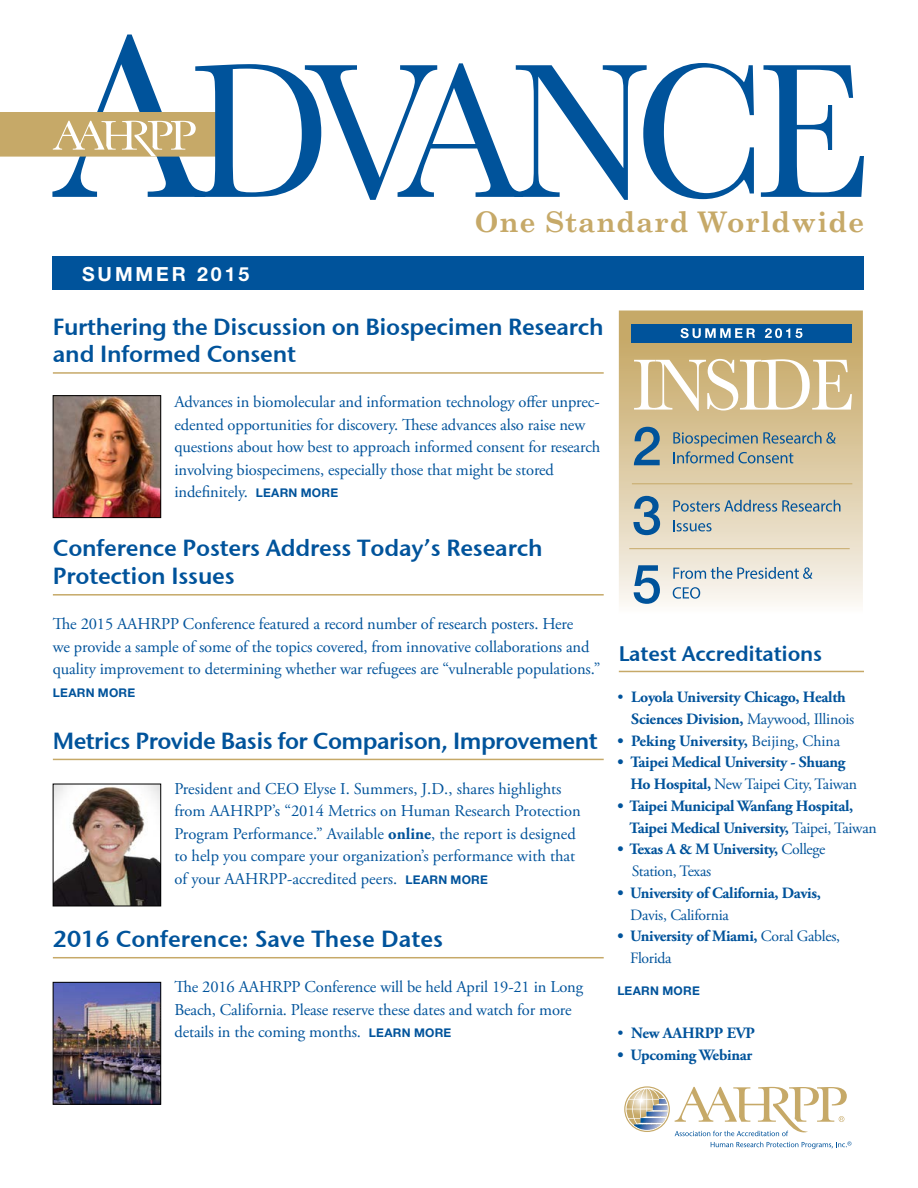
<style>
.page{position:relative;width:918px;height:1188px;background:#fff}
.page>*{position:absolute;margin:0;border:0;box-sizing:border-box;transform-origin:0 0}
.t1{font:700 28.5px "Century Schoolbook";letter-spacing:.025em;color:#c6a968}
.t2{font:23.25px/27.9px "Stone Sans Sem ITCTT Semi";letter-spacing:-.01em;color:#00539b}
.t3{font:21px "Stone Sans Sem ITCTT Semi";letter-spacing:-.01em;color:#00539b}
.t4{font:700 19.5px "Helvetica Neue";letter-spacing:.15em;color:#fff}
.t5{font:16.5px/22.5px "Adobe Garamond Pro";letter-spacing:-.01em;color:#00539b}
.t6{font:700 15.75px/21.8px "Adobe Garamond Pro";letter-spacing:-.02em;color:#00539b}
.t7{font:700 15.75px "Adobe Garamond Pro";color:#00539b}
.t8{font:15.75px "Adobe Garamond Pro";letter-spacing:-.02em;color:#00539b}
.t9{font:700 12px "Helvetica Neue";letter-spacing:.02em;color:#00539b}
.s1{font-family:"Helvetica Neue";font-weight:700;font-size:12px}
.s2{font-weight:700}
.s3{font-weight:400}
</style>
<div class="page">
<svg style="left:627px;top:1089px;width:41px;height:42px"></svg>
<div style="left:624px;top:1086px;width:46px;height:46px;border:1px solid #c6a968;border-radius:50%"></div>
<svg style="left:675px;top:1087px;width:176px;height:62px"></svg>
<hr style="left:619px;top:671px;width:245px;height:1px;background:#c6a968">
<svg style="left:761px;top:65px;width:103px;height:132px"></svg>
<div style="left:0;top:113px;width:216px;height:43px;background:#c6a968"></div>
<div style="left:0;top:112px;width:216px;height:44px;border:1px solid #c6a968"></div>
<svg style="left:52px;top:34px;width:702px;height:166px"></svg>
<div style="left:52px;top:256px;width:811px;height:34px;background:#00539b"></div>
<hr style="left:53px;top:594px;width:551px;height:2px;background:#c6a968">
<hr style="left:53px;top:372px;width:551px;height:2px;background:#c6a968">
<hr style="left:53px;top:759px;width:551px;height:1px;background:#c6a968">
<hr style="left:53px;top:957px;width:551px;height:1px;background:#c6a968">
<img style="left:55px;top:397px;width:104px;height:119px">
<div style="left:53px;top:395px;width:108px;height:123px;border:1px solid #000"></div>
<img style="left:55px;top:786px;width:104px;height:118px">
<div style="left:53px;top:784px;width:108px;height:122px;border:1px solid #000"></div>
<img style="left:55px;top:984px;width:104px;height:118px">
<div style="left:53px;top:982px;width:108px;height:122px;border:1px solid #000"></div>
<div style="left:619px;top:310px;width:244px;height:314px;background:linear-gradient(to bottom,#c1a058,#fcfaf8)"></div>
<svg style="left:634px;top:359px;width:218px;height:52px"></svg>
<div style="left:631px;top:324px;width:221px;height:19px;background:#00539b"></div>
<hr style="left:632px;top:483px;width:220px;height:1px;background:#c6a968">
<hr style="left:629px;top:548px;width:221px;height:1px;background:#c6a968">
<svg style="left:680px;top:328px;width:75px;height:10px"></svg>
<svg style="left:765px;top:328px;width:37px;height:10px"></svg>
<svg style="left:634px;top:427px;width:26px;height:38px"></svg>
<svg style="left:634px;top:565px;width:26px;height:39px"></svg>
<svg style="left:633px;top:496px;width:27px;height:39px"></svg>
<svg style="left:673px;top:567px;width:139px;height:12px;background:#afc1cb"></svg>
<svg style="left:673px;top:587px;width:27px;height:12px"></svg>
<svg style="left:673px;top:432px;width:163px;height:31px;background:#b1b09a"></svg>
<svg style="left:673px;top:500px;width:167px;height:12px;background:#a4b1b0"></svg>
<svg style="left:673px;top:520px;width:39px;height:11px"></svg>
<p class="t4" style="left:82px;top:262px;width:169px">SUMMER 2015</p>
<h1 class="t1" style="left:475px;top:205px;width:391px">One Standard Worldwide</h1>
<h2 class="t2" style="left:53px;top:311px;width:552px">Furthering the Discussion on Biospecimen Research and Informed Consent</h2>
<p class="t5" style="left:174px;top:392px;width:427px">Advances in biomolecular and information technology offer unprec&shy;edented opportunities for discovery. These advances also raise new questions about how best to approach informed consent for research involving biospecimens, especially those that might be stored indefinitely. <span class="s1">LEARN MORE</span></p>
<h2 class="t2" style="left:53px;top:533px;width:491px">Conference Posters Address Today’s Research<br>Protection Issues</h2>
<p class="t5" style="left:53px;top:613px;width:549px">The 2015 AAHRPP Conference featured a record number of research posters. Here<br>we provide a sample of some of the topics covered, from innovative collaborations and quality improvement to determining whether war refugees are “vulnerable populations.”</p>
<p class="t9" style="left:53px;top:685px;width:84px">LEARN MORE</p>
<h2 class="t2" style="left:53px;top:725px;width:546px">Metrics Provide Basis for Comparison, Improvement</h2>
<p class="t5" style="left:174px;top:778px;width:408px">President and CEO Elyse I. Summers, J.D., shares highlights from AAHRPP’s “2014 Metrics on Human Research Protection Program Performance.” Available <span class="s2">online</span>, the report is designed to help you compare your organization’s performance with that of your AAHRPP-accredited peers. <span class="s1">LEARN MORE</span></p>
<h2 class="t2" style="left:53px;top:923px;width:392px">2016 Conference: Save These Dates</h2>
<p class="t5" style="left:174px;top:976px;width:410px">The 2016 AAHRPP Conference will be held April 19-21 in Long<br>Beach, California. Please reserve these dates and watch for more details in the coming months. <span class="s1">LEARN MORE</span></p>
<p class="t3" style="left:619px;top:636px;width:205px">Latest Accreditations</p>
<p class="t6" style="left:631px;top:687px;width:225px;text-indent:-14px"><span class="s3">•</span> Loyola University Chicago, Health<br>Sciences Division, <span class="s3">Maywood, Illinois</span></p>
<p class="t7" style="left:617px;top:731px;width:224px">• Peking University, <span class="s3">Beijing, China</span></p>
<p class="t6" style="left:631px;top:752px;width:228px;text-indent:-13px">• Taipei Medical University - Shuang<br>Ho Hospital, <span class="s3">New Taipei City, Taiwan</span></p>
<p class="t6" style="left:630px;top:795px;width:249px;text-indent:-12px">• Taipei Municipal Wanfang Hospital,<br>Taipei Medical University, <span class="s3">Taipei, Taiwan</span></p>
<p class="t6" style="left:632px;top:839px;width:195px;text-indent:-14px">• Texas A &amp; M University, <span class="s3">College<br>Station, Texas</span></p>
<p class="t6" style="left:617px;top:882px;width:205px">• University of California, Davis,</p>
<p class="t8" style="left:630px;top:905px;width:100px">Davis, California</p>
<p class="t6" style="left:630px;top:926px;width:211px;text-indent:-13px">• University of Miami, <span class="s3">Coral Gables,<br>Florida</span></p>
<p class="t9" style="left:617px;top:983px;width:84px">LEARN MORE</p>
<p class="t6" style="left:617px;top:1023px;width:139px"><span class="s3">•</span> New AAHRPP EVP</p>
<p class="t6" style="left:617px;top:1044px;width:137px">• Upcoming Webinar</p>
</div>
